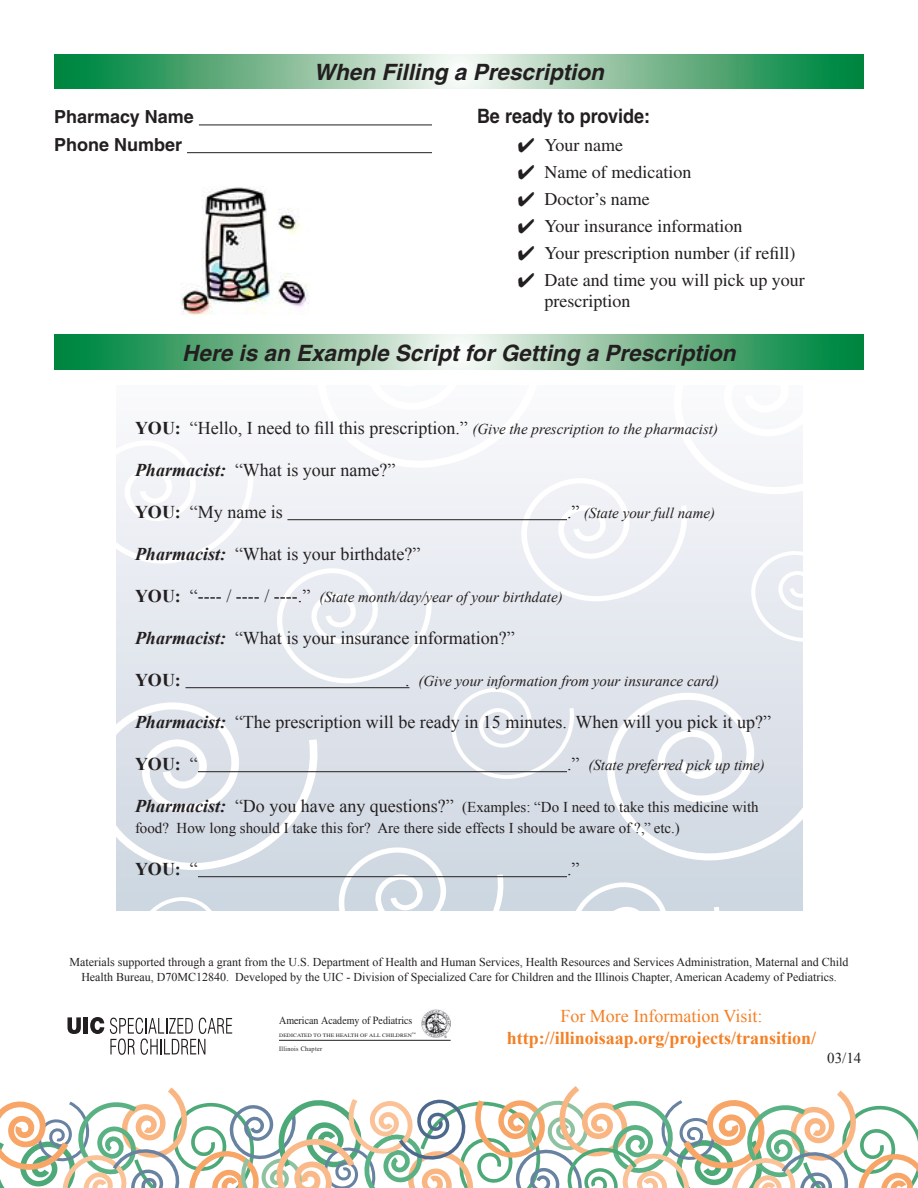
<style>
.page{position:relative;width:918px;height:1188px;background:#fff}
.page>*{position:absolute;margin:0;border:0;box-sizing:border-box;transform-origin:0 0}
.t1{font:italic 700 22.5px "Helvetica";color:#231f20}
.t2{font:700 19.8px "Helvetica";color:#231f20;scale:.91 1}
.t3{font:18px "Times New Roman";color:#231f20}
.t4{font:18px/21px "Times";color:#231f20}
.t5{font:700 18px "Times New Roman";color:#f48026}
.t6{font:18px "Times New Roman";color:#f48026}
.t7{font:700 18px "Helvetica";color:#231f20}
.t8{font:700 18px "Times New Roman";color:#231f20}
.t9{font:15px/21px "Times New Roman";color:#231f20}
.t10{font:italic 15px "Times New Roman";color:#231f20}
.t11{font:12px/15px "Times New Roman";color:#231f20;text-align:center}
.t12{font:11.1px "Times";color:#231f20;scale:.91 1}
.t13{font:6.75px "Times";letter-spacing:.05em;color:#231f20;scale:.91 1}
.t14{font:5.1px "Times";letter-spacing:.015em;color:#231f20;scale:1.11 1}
.t15{font:3.6px "Times";color:#231f20;scale:.91 1}
.s1{font-weight:700}
.s2{font-style:italic;font-size:15px}
.s3{font-weight:700;font-style:italic}
.s4{font-style:normal;font-size:18px}
.s5{font-weight:700;font-style:normal;font-size:18px}
.s6{font-weight:400}
.s7{font-weight:700;font-style:italic;font-size:18px}
.s8{font-size:18px}
</style>
<div class="page">
<svg style="left:116px;top:685px;width:8px;height:195px;background:#dbe1e9"></svg>
<svg style="left:116px;top:451px;width:8px;height:120px"></svg>
<svg style="left:124px;top:448px;width:679px;height:462px"></svg>
<svg style="left:0;top:1086px;width:918px;height:102px"></svg>
<svg style="left:54px;top:54px;width:810px;height:35px;background:#75b890"></svg>
<svg style="left:54px;top:335px;width:810px;height:35px;background:#75b890"></svg>
<hr style="left:287px;top:519px;width:280px;height:1px;background:#231f20">
<hr style="left:185px;top:687px;width:225px;height:1px;background:#231f20">
<hr style="left:198px;top:771px;width:369px;height:1px;background:#231f20">
<hr style="left:198px;top:876px;width:369px;height:1px;background:#231f20">
<img style="left:181px;top:187px;width:128px;height:128px">
<img style="left:421px;top:1010px;width:29px;height:28px">
<hr style="left:279px;top:1040px;width:172px;height:1px;background:#231f20">
<hr style="left:199px;top:124px;width:233px;height:1px;background:#231f20">
<hr style="left:187px;top:152px;width:245px;height:1px;background:#231f20">
<svg style="left:68px;top:1017px;width:13px;height:17px"></svg>
<div style="left:83px;top:1017px;width:5px;height:17px;background:#231f20"></div>
<svg style="left:90px;top:1017px;width:14px;height:17px"></svg>
<svg style="left:110px;top:1018px;width:122px;height:37px"></svg>
<p class="t1" style="left:314px;top:58px;width:292px">When Filling a Prescription</p>
<p class="t2" style="left:477px;top:104px;width:192px">Be ready to provide:</p>
<p class="t4" style="left:518px;top:135px;width:107px">✔ Your name</p>
<p class="t4" style="left:518px;top:162px;width:175px">✔ Name of medication</p>
<p class="t4" style="left:518px;top:189px;width:134px">✔ Doctor’s name</p>
<p class="t4" style="left:518px;top:216px;width:226px">✔ Your insurance information</p>
<p class="t4" style="left:518px;top:243px;width:279px">✔ Your prescription number (if refill)</p>
<p class="t4" style="left:544px;top:270px;width:262px;text-indent:-27px">✔ Date and time you will pick up your prescription</p>
<p class="t1" style="left:182px;top:339px;width:555px">Here is an Example Script for Getting a Prescription</p>
<p class="t7" style="left:54px;top:106px;width:141px">Pharmacy Name</p>
<p class="t7" style="left:54px;top:134px;width:130px">Phone Number</p>
<p class="t3" style="left:135px;top:416px;width:585px"><span class="s1">YOU:</span> “Hello, I need to fill this prescription.” <span class="s2">(Give the prescription to the pharmacist)</span></p>
<p class="t3" style="left:135px;top:458px;width:262px"><span class="s3">Pharmacist:</span> “What is your name?”</p>
<p class="t3" style="left:135px;top:500px;width:149px"><span class="s1">YOU:</span> “My name is</p>
<p class="t10" style="left:567px;top:502px;width:150px"><span class="s4">.”</span> (State your full name)</p>
<p class="t3" style="left:135px;top:542px;width:287px"><span class="s3">Pharmacist:</span> “What is your birthdate?”</p>
<p class="t10" style="left:135px;top:586px;width:429px"><span class="s5">YOU:</span> <span class="s4">“---- / ---- / ----.”</span> (State month/day/year of your birthdate)</p>
<p class="t3" style="left:135px;top:626px;width:381px"><span class="s3">Pharmacist:</span> “What is your insurance information?”</p>
<p class="t8" style="left:135px;top:667px;width:47px">YOU:</p>
<p class="t10" style="left:405px;top:670px;width:316px"><span class="s4">.</span> (Give your information from your insurance card)</p>
<p class="t3" style="left:135px;top:710px;width:638px"><span class="s3">Pharmacist:</span> “The prescription will be ready in 15 minutes. When will you pick it up?”</p>
<p class="t8" style="left:135px;top:751px;width:64px">YOU: <span class="s6">“</span></p>
<p class="t10" style="left:567px;top:754px;width:199px"><span class="s4">.”</span> (State preferred pick up time)</p>
<p class="t9" style="left:135px;top:796px;width:625px"><span class="s7">Pharmacist:</span> <span class="s8">“Do you have any questions?”</span> (Examples: “Do I need to take this medicine with food? How long should I take this for? Are there side effects I should be aware of ?,” etc.)</p>
<p class="t8" style="left:135px;top:856px;width:64px">YOU: <span class="s6">“</span></p>
<p class="t3" style="left:567px;top:857px;width:14px">.”</p>
<p class="t11" style="left:70px;top:954px;width:780px">Materials supported through a grant from the U.S. Department of Health and Human Services, Health Resources and Services Administration, Maternal and Child<br>Health Bureau, D70MC12840. Developed by the UIC - Division of Specialized Care for Children and the Illinois Chapter, American Academy of Pediatrics.</p>
<p class="t12" style="left:279px;top:1014px;width:148px">American Academy of Pediatrics</p>
<p class="t14" style="left:279px;top:1032px;width:125px">DEDICATED TO THE HEALTH OF ALL CHILDREN<sup>™</sup></p>
<p class="t13" style="left:279px;top:1045px;width:49px">Illinois Chapter</p>
<p class="t15" style="left:445px;top:1035px;width:4px">®</p>
<p class="t6" style="left:560px;top:1004px;width:204px">For More Information Visit:</p>
<p class="t5" style="left:507px;top:1025px;width:311px">http://illinoisaap.org/projects/transition/</p>
<p class="t9" style="left:827px;top:1048px;width:36px">03/14</p>
</div>
